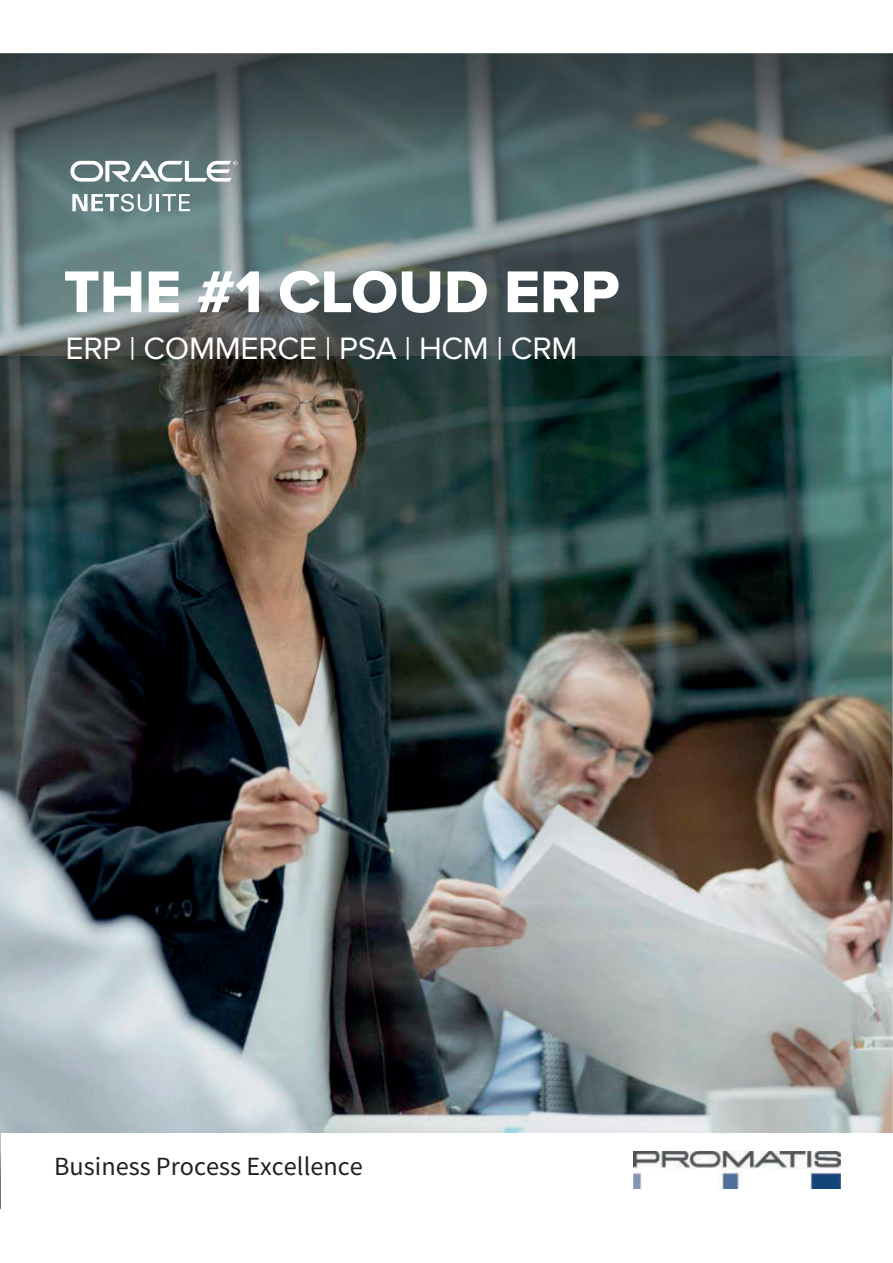
<style>
.page{position:relative;width:893px;height:1263px;background:#fff}
.page>*{position:absolute;margin:0;border:0;box-sizing:border-box;transform-origin:0 0}
.t1{font:61.05px "Proxima Nova Extrabld";color:#fff}
.t2{font:32.1px "Proxima Nova";letter-spacing:-.01em;color:#fff}
.t3{font:26.25px "Source Sans Pro";color:#231f20}
</style>
<div class="page">
<img style="left:0;top:356px;width:893px;height:853px">
<img style="left:0;top:54px;width:893px;height:302px">
<svg style="left:70px;top:161px;width:168px;height:21px"></svg>
<svg style="left:72px;top:194px;width:118px;height:18px"></svg>
<div style="left:1px;top:1134px;width:892px;height:75px;background:#fff"></div>
<img style="left:634px;top:1152px;width:207px;height:36px">
<h1 class="t1" style="left:64px;top:268px;width:557px">THE #1 CLOUD ERP</h1>
<p class="t2" style="left:66px;top:336px;width:513px">ERP | COMMERCE | PSA | HCM | CRM</p>
<p class="t3" style="left:54px;top:1150px;width:310px">Business Process Excellence</p>
</div>
